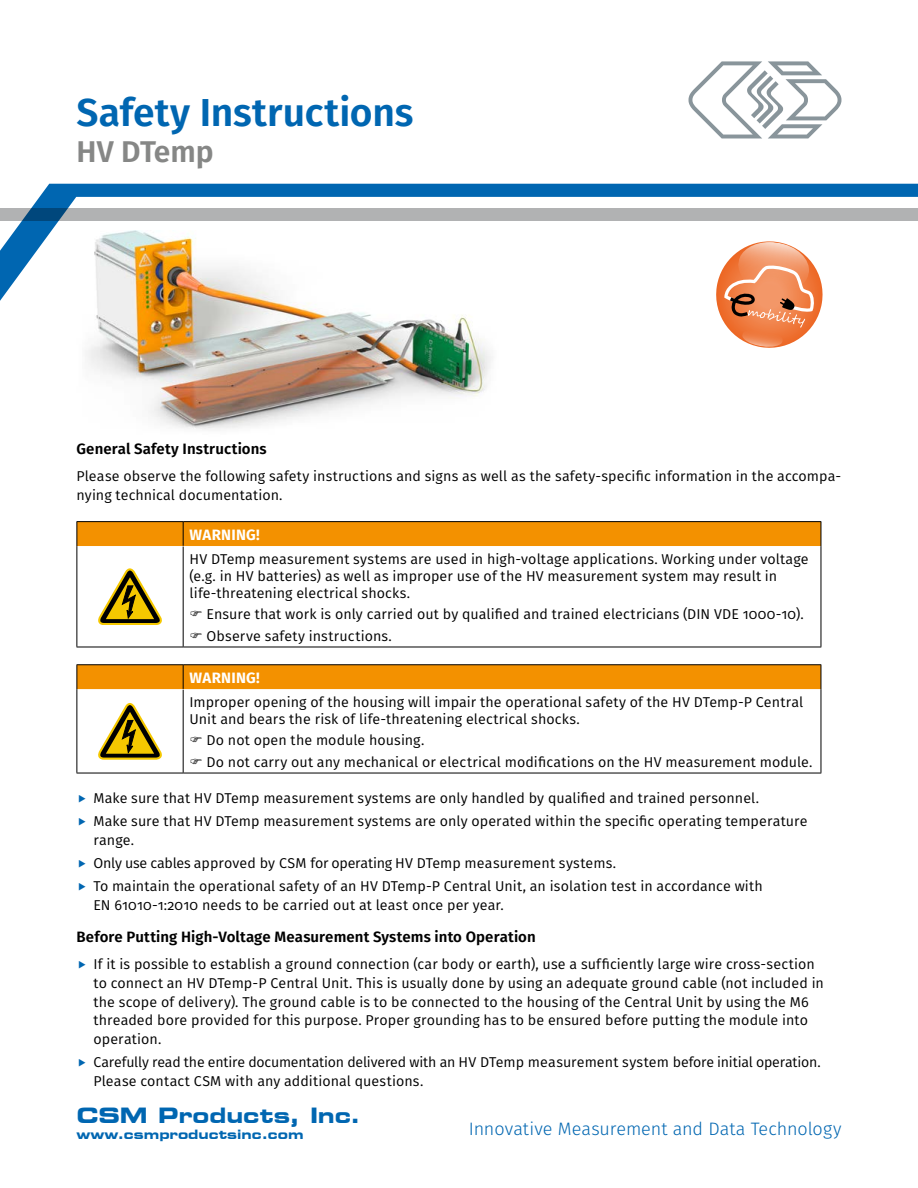
<style>
.page{position:relative;width:918px;height:1188px;background:#fff}
.page>*{position:absolute;margin:0;border:0;box-sizing:border-box;transform-origin:0 0}
.t1{font:600 39px "Fira Sans";color:#0066b1}
.t2{font:600 30px "Fira Sans";letter-spacing:-.005em;color:#868786}
.t3{font:700 expanded 21px "Square 721 BT";letter-spacing:-.005em;color:#0066b1}
.t4{font:300 18px "Fira Sans";color:#0066b1}
.t5{font:600 15px "Fira Sans";letter-spacing:.005em;color:#000}
.Hinweis_Tabelle{font:700 15px "Fira Sans";letter-spacing:.02em;color:#fff}
.Fliesstext_Tabelle{font:14.25px/18.8px "Fira Sans";letter-spacing:.005em;color:#000}
.Text{font:14.25px/18.8px "Fira Sans";letter-spacing:.005em;color:#000}
.t6{font:700 expanded 12.75px "Square 721 BT";color:#0066b1}
</style>
<div class="page">
<svg style="left:78px;top:546px;width:743px;height:101px"></svg>
<hr style="left:183px;top:521px;width:638px;height:1px;background:#000">
<hr style="left:77px;top:546px;width:1px;height:101px;background:#000">
<hr style="left:183px;top:547px;width:1px;height:100px;background:#000">
<hr style="left:821px;top:546px;width:1px;height:101px;background:#000">
<hr style="left:77px;top:647px;width:106px;height:1px;background:#000">
<hr style="left:183px;top:647px;width:638px;height:1px;background:#000">
<hr style="left:77px;top:521px;width:106px;height:1px;background:#000">
<div style="left:77px;top:522px;width:745px;height:24px;background:#f39100"></div>
<svg style="left:98px;top:568px;width:64px;height:57px"></svg>
<svg style="left:78px;top:689px;width:743px;height:84px"></svg>
<hr style="left:183px;top:664px;width:638px;height:1px;background:#000">
<hr style="left:77px;top:689px;width:1px;height:84px;background:#000">
<hr style="left:183px;top:690px;width:1px;height:83px;background:#000">
<hr style="left:821px;top:689px;width:1px;height:84px;background:#000">
<hr style="left:77px;top:773px;width:106px;height:1px;background:#000">
<hr style="left:183px;top:773px;width:638px;height:1px;background:#000">
<hr style="left:77px;top:664px;width:106px;height:1px;background:#000">
<div style="left:77px;top:665px;width:745px;height:24px;background:#f39100"></div>
<svg style="left:98px;top:703px;width:64px;height:56px"></svg>
<img style="left:86px;top:301px;width:406px;height:129px">
<svg style="left:716px;top:301px;width:107px;height:47px"></svg>
<svg style="left:0;top:184px;width:918px;height:117px"></svg>
<div style="left:0;top:208px;width:918px;height:13px;background:#b1b2b3"></div>
<svg style="left:688px;top:61px;width:154px;height:77px"></svg>
<svg style="left:191px;top:611px;width:11px;height:5px"></svg>
<svg style="left:191px;top:632px;width:11px;height:6px"></svg>
<svg style="left:191px;top:737px;width:11px;height:5px"></svg>
<svg style="left:191px;top:758px;width:11px;height:6px"></svg>
<p class="t1" style="left:77px;top:85px;width:339px">Safety Instructions</p>
<p class="t2" style="left:77px;top:131px;width:139px">HV DTemp</p>
<p class="t5" style="left:77px;top:438px;width:192px">General Safety Instructions</p>
<p class="Text" style="left:77px;top:467px;width:766px">Please observe the following safety instructions and signs as well as the safety-specific information in the accompa&shy;nying technical documentation.</p>
<p class="Hinweis_Tabelle" style="left:190px;top:524px;width:72px">WARNING!</p>
<p class="Fliesstext_Tabelle" style="left:190px;top:550px;width:621px;line-height:17.1px">HV DTemp measurement systems are used in high-voltage applications. Working under voltage (e.g. in HV batteries) as well as improper use of the HV measurement system may result in life-threatening electrical shocks.</p>
<p class="Fliesstext_Tabelle" style="left:207px;top:605px;width:599px">Ensure that work is only carried out by qualified and trained electricians (DIN VDE 1000-10).</p>
<p class="Fliesstext_Tabelle" style="left:207px;top:626px;width:187px">Observe safety instructions.</p>
<p class="Hinweis_Tabelle" style="left:190px;top:667px;width:72px">WARNING!</p>
<p class="Fliesstext_Tabelle" style="left:190px;top:693px;width:615px;line-height:17.1px">Improper opening of the housing will impair the operational safety of the HV DTemp-P Central<br>Unit and bears the risk of life-threatening electrical shocks.</p>
<p class="Fliesstext_Tabelle" style="left:207px;top:731px;width:219px">Do not open the module housing.</p>
<p class="Fliesstext_Tabelle" style="left:207px;top:752px;width:607px">Do not carry out any mechanical or electrical modifications on the HV measurement module.</p>
<p class="Fliesstext_Tabelle" style="left:94px;top:789px;width:667px">Make sure that HV DTemp measurement systems are only handled by qualified and trained personnel.</p>
<p class="Fliesstext_Tabelle" style="left:94px;top:812px;width:715px">Make sure that HV DTemp measurement systems are only operated within the specific operating temperature range.</p>
<p class="Fliesstext_Tabelle" style="left:94px;top:854px;width:524px">Only use cables approved by CSM for operating HV DTemp measurement systems.</p>
<p class="Fliesstext_Tabelle" style="left:94px;top:877px;width:671px">To maintain the operational safety of an HV DTemp-P Central Unit, an isolation test in accordance with<br>EN 61010-1:2010 needs to be carried out at least once per year.</p>
<p class="t5" style="left:77px;top:926px;width:461px">Before Putting High-Voltage Measurement Systems into Operation</p>
<p class="Fliesstext_Tabelle" style="left:94px;top:955px;width:732px">If it is possible to establish a ground connection (car body or earth), use a sufficiently large wire cross-section to connect an HV DTemp-P Central Unit. This is usually done by using an adequate ground cable (not included in the scope of delivery). The ground cable is to be connected to the housing of the Central Unit by using the M6 threaded bore provided for this purpose. Proper grounding has to be ensured before putting the module into operation.</p>
<p class="Fliesstext_Tabelle" style="left:94px;top:1053px;width:729px">Carefully read the entire documentation delivered with an HV DTemp measurement system before initial operation.<br>Please contact CSM with any additional questions.</p>
<h3 class="t3" style="left:76px;top:1103px;width:286px">CSM Products, Inc.</h3>
<p class="t6" style="left:76px;top:1126px;width:229px">www.csmproductsinc.com</p>
<p class="t4" style="left:469px;top:1116px;width:374px">Innovative Measurement and Data Technology</p>
</div>
